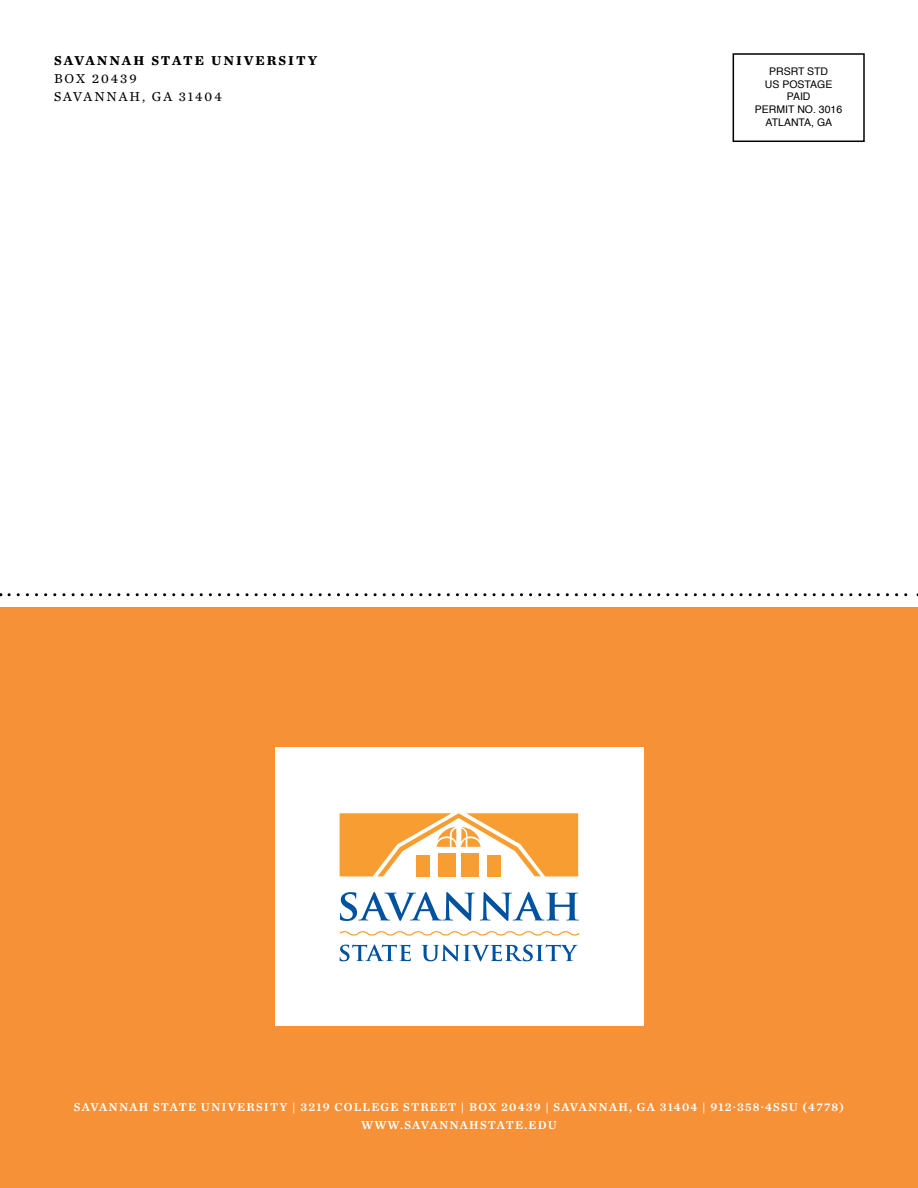
<style>
.page{position:relative;width:918px;height:1188px;background:#fff}
.page>*{position:absolute;margin:0;border:0;box-sizing:border-box;transform-origin:0 0}
.t1{font:13.5px/18px "Chronicle Text G2";letter-spacing:.15em;color:#000}
.t2{font:700 13.5px "Chronicle Text G2";letter-spacing:.15em;color:#000}
.t3{font:12px "Chronicle Text G2 Semi";letter-spacing:.1em;color:#fff}
.t4{font:10.5px/12.6px "Helvetica";color:#000;text-align:center}
</style>
<div class="page">
<svg style="left:9px;top:593px;width:909px;height:3px"></svg>
<div style="left:0;top:608px;width:918px;height:580px;background:#f79138"></div>
<div style="left:733px;top:53px;width:132px;height:89px;border:2px solid #000"></div>
<div style="left:275px;top:747px;width:368px;height:278px;background:#fff"></div>
<svg style="left:340px;top:892px;width:239px;height:29px"></svg>
<svg style="left:340px;top:945px;width:71px;height:16px"></svg>
<svg style="left:421px;top:945px;width:157px;height:16px"></svg>
<svg style="left:340px;top:931px;width:240px;height:5px"></svg>
<svg style="left:340px;top:813px;width:238px;height:63px"></svg>
<p class="t2" style="left:54px;top:49px;width:265px">SAVANNAH STATE UNIVERSITY</p>
<p class="t1" style="left:54px;top:69px;width:169px">BOX 20439<br>SAVANNAH, GA 31404</p>
<p class="t4" style="left:755px;top:65px;width:89px">PRSRT STD<br>US POSTAGE<br>PAID<br>PERMIT NO. 3016<br>ATLANTA, GA</p>
<p class="t3" style="left:74px;top:1098px;width:271px">SAVANNAH STATE UNIVERSITY | 3219 COLLEGE</p>
<p class="t3" style="left:403px;top:1098px;width:10px">STREET</p>
<p class="t3" style="left:461px;top:1098px;width:111px">| BOX 20439 | SAVANNAH</p>
<p class="t3" style="left:629px;top:1098px;width:154px">, GA 31404 | 912·358·4SSU</p>
<p class="t3" style="left:803px;top:1098px;width:43px">(4778)</p>
<p class="t3" style="left:361px;top:1116px;width:14px">WWW</p>
<p class="t3" style="left:400px;top:1116px;width:15px">.SAVANNAHSTATE</p>
<p class="t3" style="left:524px;top:1116px;width:15px">.EDU</p>
</div>
